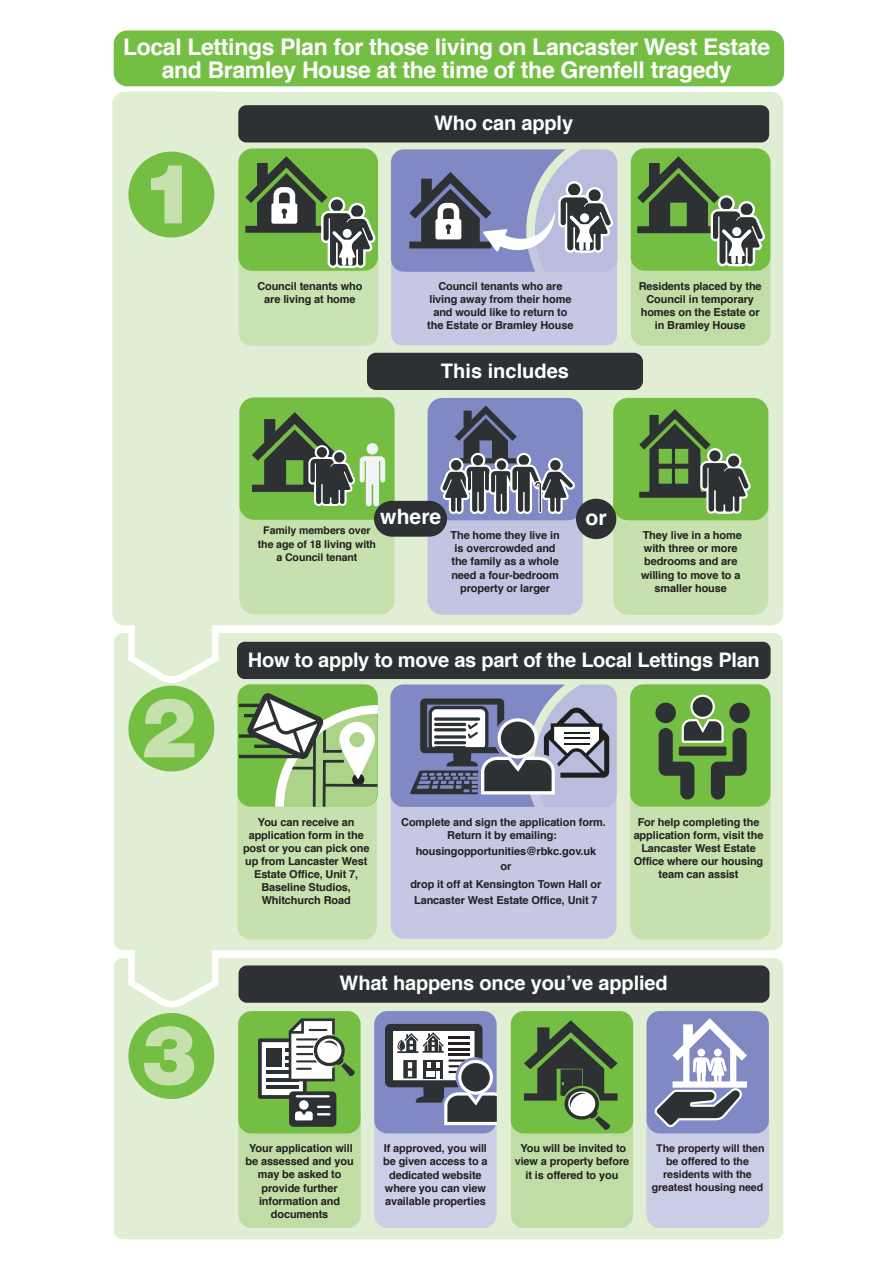
<style>
.page{position:relative;width:893px;height:1263px;background:#fff}
.page>*{position:absolute;margin:0;border:0;box-sizing:border-box;transform-origin:0 0}
.t1{font:900 83.25px "Helvetica Neue LT Std";color:#c6e1ae}
.t2{font:700 22.95px/23px "Helvetica";letter-spacing:-.015em;color:#fff;text-align:center}
.t3{font:700 21.15px "Helvetica";color:#fff}
.t4{font:700 20.1px "Helvetica";letter-spacing:-.01em;color:#fff}
.t5{font:700 10.95px/13.2px "Helvetica";letter-spacing:-.01em;color:#231f20;text-align:center}
.t6{font:700 10.65px/13.2px "Helvetica";letter-spacing:-.01em;color:#231f20;text-align:center}
.s1{font-size:10.95px}
</style>
<div class="page">
<div style="left:112px;top:91px;width:671px;height:534px;background:#e0eed4"></div>
<div style="left:128px;top:152px;width:86px;height:86px;background:#74bf43;border-radius:50%"></div>
<div style="left:114px;top:633px;width:669px;height:317px;background:#e0eed4;border-radius:9px"></div>
<div style="left:128px;top:686px;width:86px;height:85px;background:#74bf43;border-radius:50%"></div>
<div style="left:114px;top:958px;width:669px;height:281px;background:#e0eed4;border-radius:9px"></div>
<div style="left:128px;top:1013px;width:86px;height:86px;background:#74bf43;border-radius:50%"></div>
<div style="left:237px;top:782px;width:140px;height:157px;background:#c6e1ae;border-radius:13px"></div>
<div style="left:391px;top:779px;width:225px;height:160px;background:#c5c7e3;border-radius:13px"></div>
<svg style="left:239px;top:684px;width:378px;height:131px"></svg>
<hr style="left:564px;top:732px;width:25px;height:2px;background:#1d1f21">
<div style="left:630px;top:782px;width:140px;height:157px;background:#c6e1ae;border-radius:13px"></div>
<div style="left:630px;top:684px;width:140px;height:123px;background:#74bf43;border-radius:13px"></div>
<div style="left:729px;top:703px;width:21px;height:20px;background:#2d3133;border-radius:50%"></div>
<svg style="left:659px;top:695px;width:88px;height:104px"></svg>
<div style="left:655px;top:703px;width:21px;height:20px;background:#2d3133;border-radius:50%"></div>
<div style="left:511px;top:1106px;width:122px;height:122px;background:#bfdda4;border-radius:13px"></div>
<div style="left:511px;top:1011px;width:122px;height:122px;background:#74bf43;border-radius:13px"></div>
<svg style="left:524px;top:1020px;width:94px;height:110px"></svg>
<div style="left:238px;top:1106px;width:123px;height:122px;background:#bfdda4;border-radius:13px"></div>
<div style="left:238px;top:1011px;width:123px;height:122px;background:#74bf43;border-radius:13px"></div>
<svg style="left:258px;top:1018px;width:97px;height:109px"></svg>
<div style="left:374px;top:1106px;width:123px;height:122px;background:#cbcee7;border-radius:13px"></div>
<div style="left:374px;top:1011px;width:123px;height:122px;background:#8089c3;border-radius:13px"></div>
<svg style="left:385px;top:1024px;width:112px;height:101px"></svg>
<div style="left:646px;top:1106px;width:123px;height:122px;background:#cacde6;border-radius:13px"></div>
<div style="left:646px;top:1011px;width:123px;height:122px;background:#8089c3;border-radius:13px"></div>
<svg style="left:654px;top:1018px;width:93px;height:109px"></svg>
<div style="left:239px;top:243px;width:139px;height:103px;background:#c9e2b2;border-radius:13px"></div>
<div style="left:238px;top:148px;width:140px;height:123px;background:#74bf43;border-radius:14px"></div>
<div style="left:391px;top:244px;width:226px;height:101px;background:#c5c7e3;border-radius:10px"></div>
<svg style="left:245px;top:156px;width:130px;height:112px"></svg>
<svg style="left:391px;top:149px;width:226px;height:123px"></svg>
<div style="left:631px;top:243px;width:139px;height:103px;background:#bfdda4;border-radius:13px"></div>
<div style="left:631px;top:148px;width:139px;height:123px;background:#74bf43;border-radius:14px"></div>
<svg style="left:637px;top:156px;width:128px;height:110px"></svg>
<div style="left:239px;top:492px;width:156px;height:122px;background:#c6e1ae;border-radius:15px"></div>
<div style="left:239px;top:397px;width:156px;height:123px;background:#74bf43;border-radius:15px"></div>
<svg style="left:252px;top:412px;width:133px;height:94px"></svg>
<div style="left:428px;top:492px;width:155px;height:123px;background:#c2c5e2;border-radius:15px"></div>
<div style="left:428px;top:398px;width:155px;height:122px;background:#8089c3;border-radius:15px"></div>
<div style="left:613px;top:492px;width:155px;height:123px;background:#c6e1ae;border-radius:15px"></div>
<div style="left:613px;top:398px;width:155px;height:122px;background:#74bf43;border-radius:15px"></div>
<svg style="left:639px;top:409px;width:112px;height:105px"></svg>
<div style="left:576px;top:499px;width:40px;height:40px;background:#2d3133;border-radius:50%"></div>
<svg style="left:440px;top:405px;width:135px;height:109px"></svg>
<div style="left:374px;top:501px;width:73px;height:36px;background:#2d3133;border-radius:18px"></div>
<div style="left:237px;top:642px;width:534px;height:37px;background:#2d3133;border-radius:8px"></div>
<div style="left:239px;top:965px;width:530px;height:38px;background:#2d3133;border-radius:8px"></div>
<div style="left:114px;top:30px;width:670px;height:56px;background:#74bf43;border-radius:14px"></div>
<div style="left:238px;top:105px;width:531px;height:37px;background:#2d3133;border-radius:8px"></div>
<svg style="left:128px;top:612px;width:90px;height:71px"></svg>
<svg style="left:128px;top:950px;width:90px;height:57px"></svg>
<div style="left:367px;top:353px;width:276px;height:37px;background:#2d3133;border-radius:9px"></div>
<h2 class="t2" style="left:123px;top:36px;width:649px">Local Lettings Plan for those living on Lancaster West Estate and Bramley House at the time of the Grenfell tragedy</h2>
<h1 class="t1" style="left:141px;top:144px;width:57px">1</h1>
<h3 class="t4" style="left:434px;top:106px;width:141px">Who can apply</h3>
<p class="t5" style="left:257px;top:280px;width:107px">Council tenants who are living at home</p>
<p class="t5" style="left:427px;top:279px;width:148px">Council tenants who are living away from their home and would like to return to the Estate or Bramley House</p>
<p class="t5" style="left:639px;top:279px;width:124px">Residents placed by the<br>Council in temporary homes on the Estate or in Bramley House</p>
<h3 class="t4" style="left:441px;top:354px;width:130px">This includes</h3>
<h1 class="t1" style="left:141px;top:678px;width:57px">2</h1>
<h1 class="t1" style="left:141px;top:1005px;width:57px">3</h1>
<h3 class="t3" style="left:380px;top:500px;width:62px">where</h3>
<h3 class="t3" style="left:585px;top:500px;width:23px">or</h3>
<p class="t6" style="left:258px;top:524px;width:120px">Family members over the age of 18 <span class="s1">living</span> with a Council tenant</p>
<p class="t5" style="left:451px;top:529px;width:111px">The home they live in is overcrowded and the family as a whole need a four-bedroom property or larger</p>
<p class="t5" style="left:641px;top:529px;width:102px">They live in a home with three or more bedrooms and are willing to move to a smaller house</p>
<h3 class="t4" style="left:248px;top:644px;width:513px">How to apply to move as part of the Local Lettings Plan</h3>
<p class="t5" style="left:243px;top:815px;width:128px">You can receive an application form in the post or you can pick one up from Lancaster West<br>Estate Office, Unit 7,<br>Baseline Studios,<br>Whitchurch Road</p>
<p class="t5" style="left:401px;top:815px;width:206px">Complete and sign the application form.<br>Return it by emailing:</p>
<p class="t5" style="left:416px;top:844px;width:182px;line-height:15.3px">housingopportunities@rbkc.gov.uk or</p>
<p class="t5" style="left:410px;top:876px;width:193px;line-height:16.4px">drop it off at Kensington Town Hall or<br>Lancaster West Estate Office, Unit 7</p>
<p class="t5" style="left:634px;top:815px;width:131px">For help completing the application form, visit the<br>Lancaster West Estate<br>Office where our housing team can assist </p>
<h3 class="t4" style="left:340px;top:967px;width:329px">What happens once you’ve applied</h3>
<p class="t5" style="left:246px;top:1142px;width:110px">Your application will be assessed and you may be asked to provide further information and documents</p>
<p class="t5" style="left:383px;top:1142px;width:106px">If approved, you will be given access to a dedicated website where you can view available properties</p>
<p class="t6" style="left:652px;top:1142px;width:114px">The property will then be <span class="s1">offered</span> to the residents with the greatest housing need</p>
<p class="t5" style="left:515px;top:1142px;width:116px">You will be invited to view a property before it is offered to you</p>
</div>
